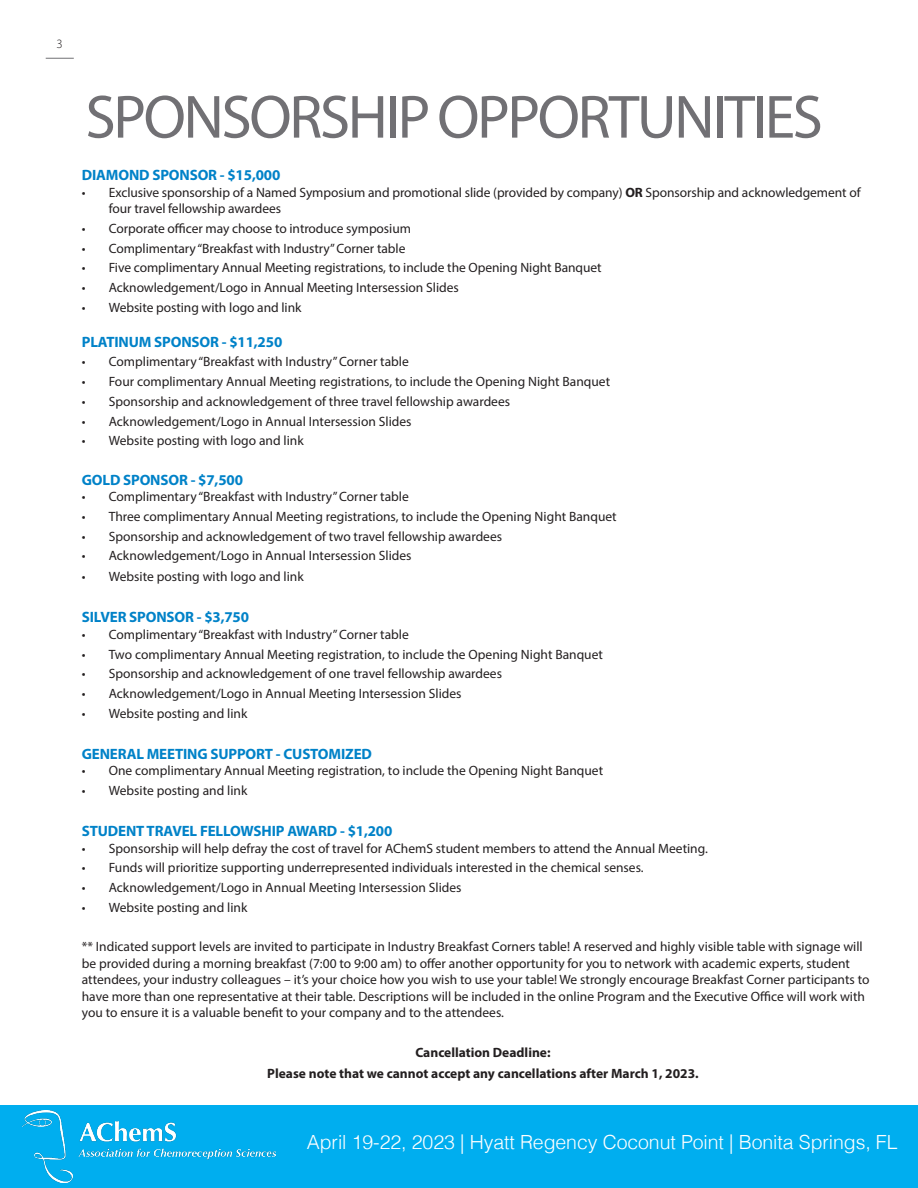
<style>
.page{position:relative;width:918px;height:1188px;background:#fff}
.page>*{position:absolute;margin:0;border:0;box-sizing:border-box;transform-origin:0 0}
.t1{font:61.5px "Myriad Pro";letter-spacing:-.04em;color:#717074}
.t2{font:300 19.5px "Helvetica";letter-spacing:-.005em;color:#fff}
.Subhead_Level_2{font:700 15px "Myriad Pro";letter-spacing:-.01em;color:#0082c8}
.Bullets{font:13.5px/16.5px "Myriad Pro";color:#231f20}
.Bullets-2{font:700 13.5px "Myriad Pro";color:#231f20}
.t3{font:300 12.75px "Myriad Pro";color:#231f20}
.s1{font-weight:700}
</style>
<div class="page">
<svg style="left:46px;top:58px;width:28px;height:1px"></svg>
<div style="left:0;top:1106px;width:918px;height:82px;background:#00aeef"></div>
<img style="left:23px;top:1110px;width:252px;height:73px">
<p class="t3" style="left:57px;top:36px;width:8px">3</p>
<p class="t1" style="left:85px;top:79px;width:739px">SPONSORSHIP OPPORTUNITIES</p>
<p class="Subhead_Level_2" style="left:82px;top:165px;width:200px">DIAMOND SPONSOR - $15,000</p>
<p class="Bullets" style="left:109px;top:184px;width:753px;text-indent:-27px">• Exclusive sponsorship of a Named Symposium and promotional slide (provided by company) <span class="s1">OR</span> Sponsorship and acknowledgement of four travel fellowship awardees</p>
<p class="Bullets" style="left:82px;top:220px;width:331px">• Corporate officer may choose to introduce symposium</p>
<p class="Bullets" style="left:82px;top:240px;width:325px">• Complimentary “Breakfast with Industry” Corner table</p>
<p class="Bullets" style="left:82px;top:259px;width:521px">• Five complimentary Annual Meeting registrations, to include the Opening Night Banquet</p>
<p class="Bullets" style="left:82px;top:279px;width:379px">• Acknowledgement/Logo in Annual Meeting Intersession Slides</p>
<p class="Bullets" style="left:82px;top:299px;width:221px">• Website posting with logo and link</p>
<p class="Subhead_Level_2" style="left:82px;top:332px;width:202px">PLATINUM SPONSOR - $11,250</p>
<p class="Bullets" style="left:82px;top:353px;width:329px">• Complimentary “Breakfast with Industry” Corner table</p>
<p class="Bullets" style="left:82px;top:373px;width:530px">• Four complimentary Annual Meeting registrations, to include the Opening Night Banquet</p>
<p class="Bullets" style="left:82px;top:393px;width:430px">• Sponsorship and acknowledgement of three travel fellowship awardees</p>
<p class="Bullets" style="left:82px;top:413px;width:331px">• Acknowledgement/Logo in Annual Intersession Slides</p>
<p class="Bullets" style="left:82px;top:432px;width:223px">• Website posting with logo and link</p>
<p class="Subhead_Level_2" style="left:82px;top:470px;width:163px">GOLD SPONSOR - $7,500</p>
<p class="Bullets" style="left:82px;top:488px;width:329px">• Complimentary “Breakfast with Industry” Corner table</p>
<p class="Bullets" style="left:82px;top:508px;width:536px">• Three complimentary Annual Meeting registrations, to include the Opening Night Banquet</p>
<p class="Bullets" style="left:82px;top:528px;width:422px">• Sponsorship and acknowledgement of two travel fellowship awardees</p>
<p class="Bullets" style="left:82px;top:547px;width:331px">• Acknowledgement/Logo in Annual Intersession Slides</p>
<p class="Bullets" style="left:82px;top:569px;width:223px">• Website posting with logo and link</p>
<p class="Subhead_Level_2" style="left:82px;top:608px;width:169px">SILVER SPONSOR - $3,750</p>
<p class="Bullets" style="left:82px;top:626px;width:329px">• Complimentary “Breakfast with Industry” Corner table</p>
<p class="Bullets" style="left:82px;top:646px;width:523px">• Two complimentary Annual Meeting registration, to include the Opening Night Banquet</p>
<p class="Bullets" style="left:82px;top:665px;width:422px">• Sponsorship and acknowledgement of one travel fellowship awardees</p>
<p class="Bullets" style="left:82px;top:685px;width:381px">• Acknowledgement/Logo in Annual Meeting Intersession Slides</p>
<p class="Bullets" style="left:82px;top:705px;width:167px">• Website posting and link</p>
<p class="Subhead_Level_2" style="left:82px;top:744px;width:292px">GENERAL MEETING SUPPORT - CUSTOMIZED</p>
<p class="Bullets" style="left:82px;top:762px;width:523px">• One complimentary Annual Meeting registration, to include the Opening Night Banquet</p>
<p class="Bullets" style="left:82px;top:782px;width:167px">• Website posting and link</p>
<p class="Subhead_Level_2" style="left:82px;top:821px;width:312px">STUDENT TRAVEL FELLOWSHIP AWARD - $1,200</p>
<p class="Bullets" style="left:82px;top:840px;width:628px">• Sponsorship will help defray the cost of travel for AChemS student members to attend the Annual Meeting.</p>
<p class="Bullets" style="left:82px;top:859px;width:563px">• Funds will prioritize supporting underrepresented individuals interested in the chemical senses.</p>
<p class="Bullets" style="left:82px;top:879px;width:381px">• Acknowledgement/Logo in Annual Meeting Intersession Slides</p>
<p class="Bullets" style="left:82px;top:899px;width:167px">• Website posting and link</p>
<p class="Bullets" style="left:82px;top:938px;width:789px">** Indicated support levels are invited to participate in Industry Breakfast Corners table! A reserved and highly visible table with signage will be provided during a morning breakfast (7:00 to 9:00 am) to offer another opportunity for you to network with academic experts, student attendees, your industry colleagues – it’s your choice how you wish to use your table! We strongly encourage Breakfast Corner participants to have more than one representative at their table. Descriptions will be included in the online Program and the Executive Office will work with you to ensure it is a valuable benefit to your company and to the attendees.</p>
<p class="Bullets-2" style="left:415px;top:1043px;width:137px">Cancellation Deadline:</p>
<p class="Bullets-2" style="left:267px;top:1065px;width:433px">Please note that we cannot accept any cancellations after March 1, 2023.</p>
<h2 class="t2" style="left:307px;top:1126px;width:592px">April 19-22, 2023 | Hyatt Regency Coconut Point | Bonita Springs, FL</h2>
</div>
